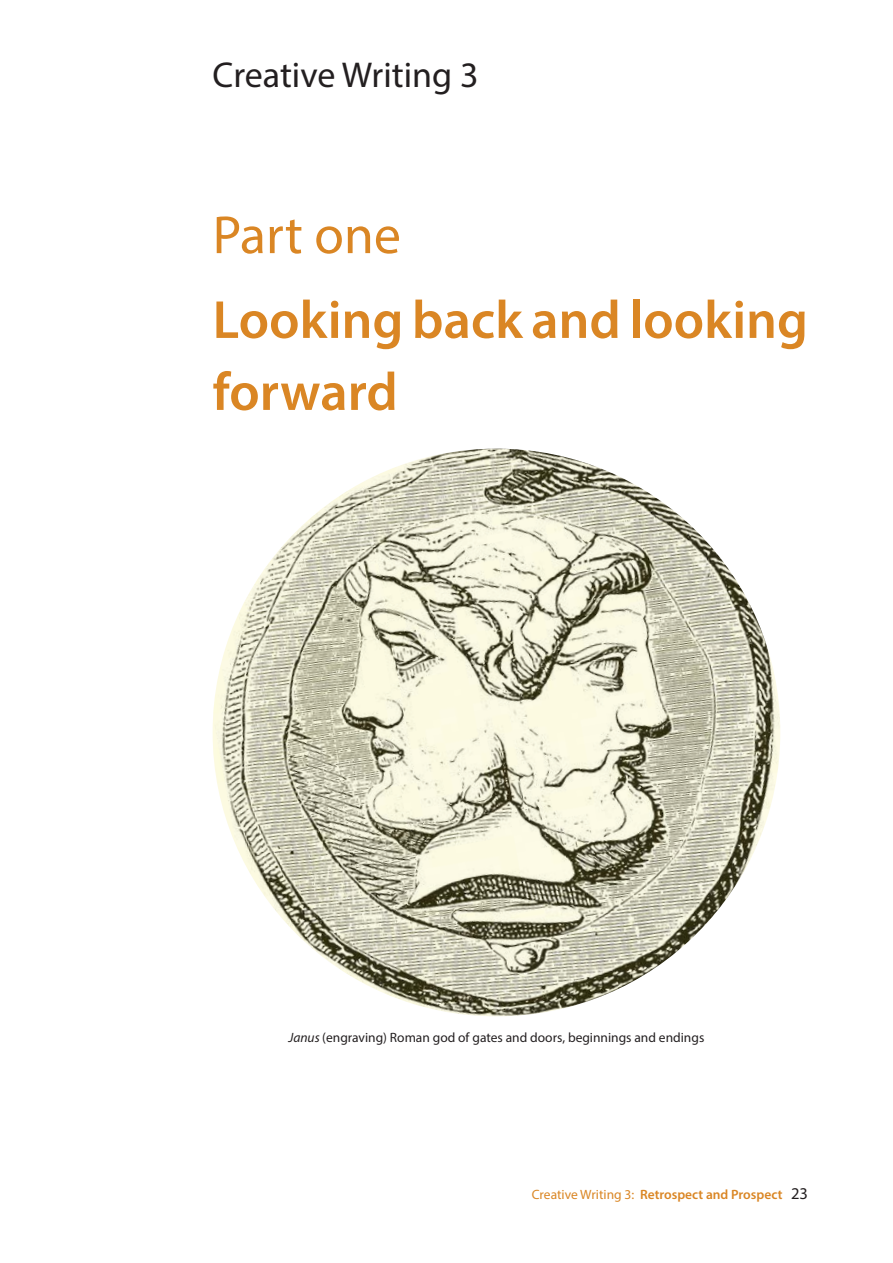
<style>
.page{position:relative;width:893px;height:1263px;background:#fff}
.page>*{position:absolute;margin:0;border:0;box-sizing:border-box;transform-origin:0 0}
.OCA_body{font:600 54px/72px "Myriad Pro";color:#da8624}
.OCA_body-2{font:54px "Myriad Pro";color:#da8624}
.Heading{font:36px "Myriad Pro";color:#231f20}
.Credit{font:13.5px "Myriad Pro";color:#231f20}
.t1{font:600 13.5px "Myriad Pro";color:#da8624}
.s1{font-style:italic}
.s2{font-weight:400}
.s3{font-weight:400;font-size:16.5px;color:#231f20}
</style>
<div class="page">
<img style="left:213px;top:449px;width:567px;height:567px;border-radius:284px">
<p class="Heading" style="left:213px;top:53px;width:267px">Creative Writing 3</p>
<p class="OCA_body-2" style="left:213px;top:202px;width:190px">Part one</p>
<p class="OCA_body" style="left:213px;top:282px;width:597px">Looking back and looking forward</p>
<p class="Credit" style="left:289px;top:1029px;width:417px"><span class="s1">Janus</span> (engraving) Roman god of gates and doors, beginnings and endings</p>
<p class="t1" style="left:532px;top:1186px;width:278px"><span class="s2">Creative Writing 3:</span> Retrospect and Prospect <span class="s3">23</span></p>
</div>
